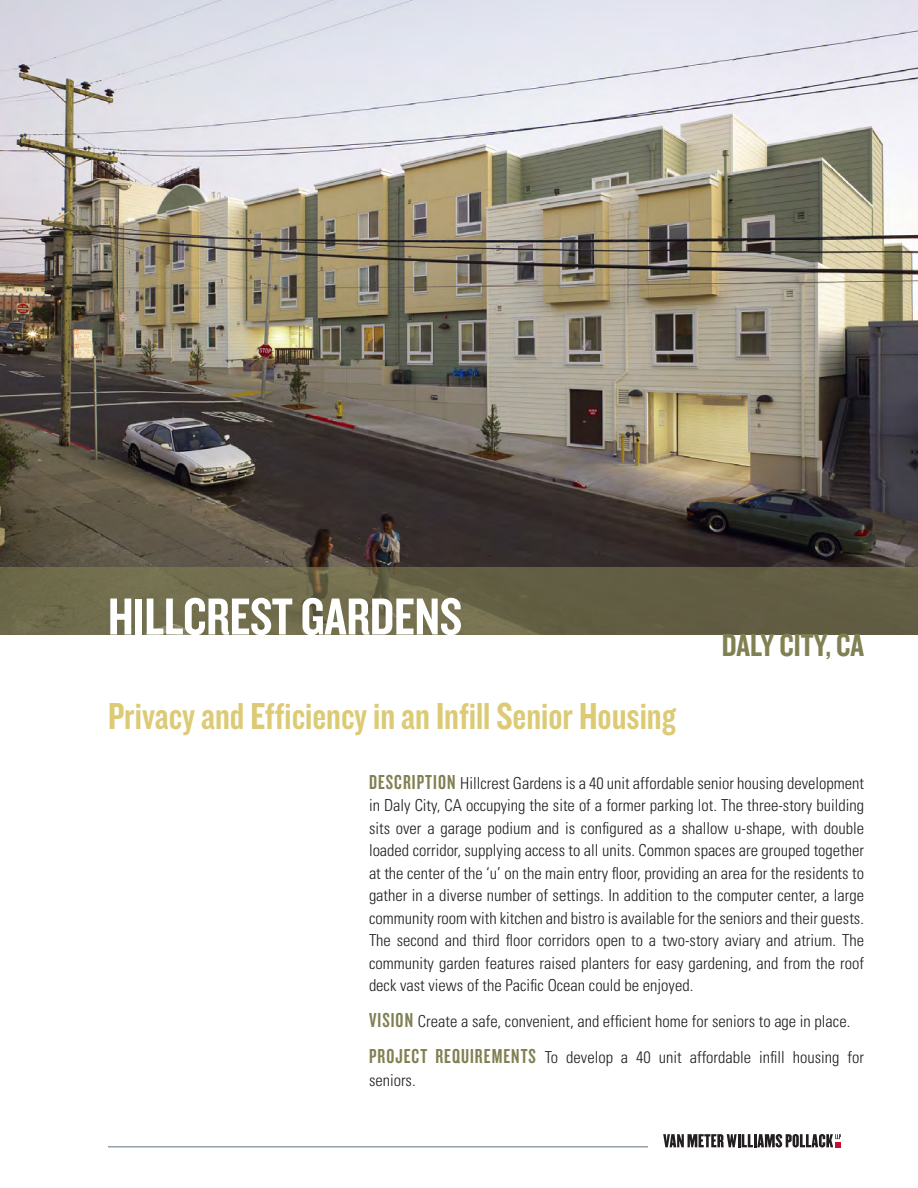
<style>
.page{position:relative;width:918px;height:1188px;background:#fff}
.page>*{position:absolute;margin:0;border:0;box-sizing:border-box;transform-origin:0 0}
.white_head{font:54px "Knockout 49 Liteweight";letter-spacing:-.005em;color:#fff}
.tag_line{font:39px "Knockout 49 Liteweight";color:#ddca75}
.location_head{font:33px "Knockout 49 Liteweight";color:#818053}
.body_11_15{font:300 condensed 16.5px/22.5px "Univers";color:#231f20;text-align:justify}
.s1{font-family:"Knockout 48 Featherweight";font-weight:400;font-stretch:normal;font-size:21px;color:#818053}
</style>
<div class="page">
<svg style="left:663px;top:1134px;width:178px;height:14px"></svg>
<hr style="left:108px;top:1146px;width:540px;height:2px;background:#94a0a9">
<img style="left:0;top:0;width:918px;height:567px">
<svg style="left:0;top:567px;width:918px;height:67px;background:#696547"></svg>
<p class="white_head" style="left:108px;top:582px;width:356px">HILLCREST GARDENS</p>
<p class="location_head" style="left:722px;top:625px;width:144px">DALY CITY, CA</p>
<p class="tag_line" style="left:108px;top:691px;width:569px">Privacy and Efficiency in an Infill Senior Housing</p>
<p class="body_11_15" style="left:369px;top:771px;width:497px"><span class="s1">DESCRIPTION</span> Hillcrest Gardens is a 40 unit affordable senior housing development in Daly City, CA occupying the site of a former parking lot. The three-story building sits over a garage podium and is configured as a shallow u-shape, with double loaded corridor, supplying access to all units. Common spaces are grouped together at the center of the ‘u’ on the main entry floor, providing an area for the residents to gather in a diverse number of settings. In addition to the computer center, a large community room with kitchen and bistro is available for the seniors and their guests.<br>The second and third floor corridors open to a two-story aviary and atrium. The community garden features raised planters for easy gardening, and from the roof deck vast views of the Pacific Ocean could be enjoyed.</p>
<p class="body_11_15" style="left:369px;top:1010px;width:483px"><span class="s1">VISION</span> Create a safe, convenient, and efficient home for seniors to age in place.</p>
<p class="body_11_15" style="left:369px;top:1046px;width:497px"><span class="s1">PROJECT REQUIREMENTS</span> To develop a 40 unit affordable infill housing for seniors.</p>
</div>
